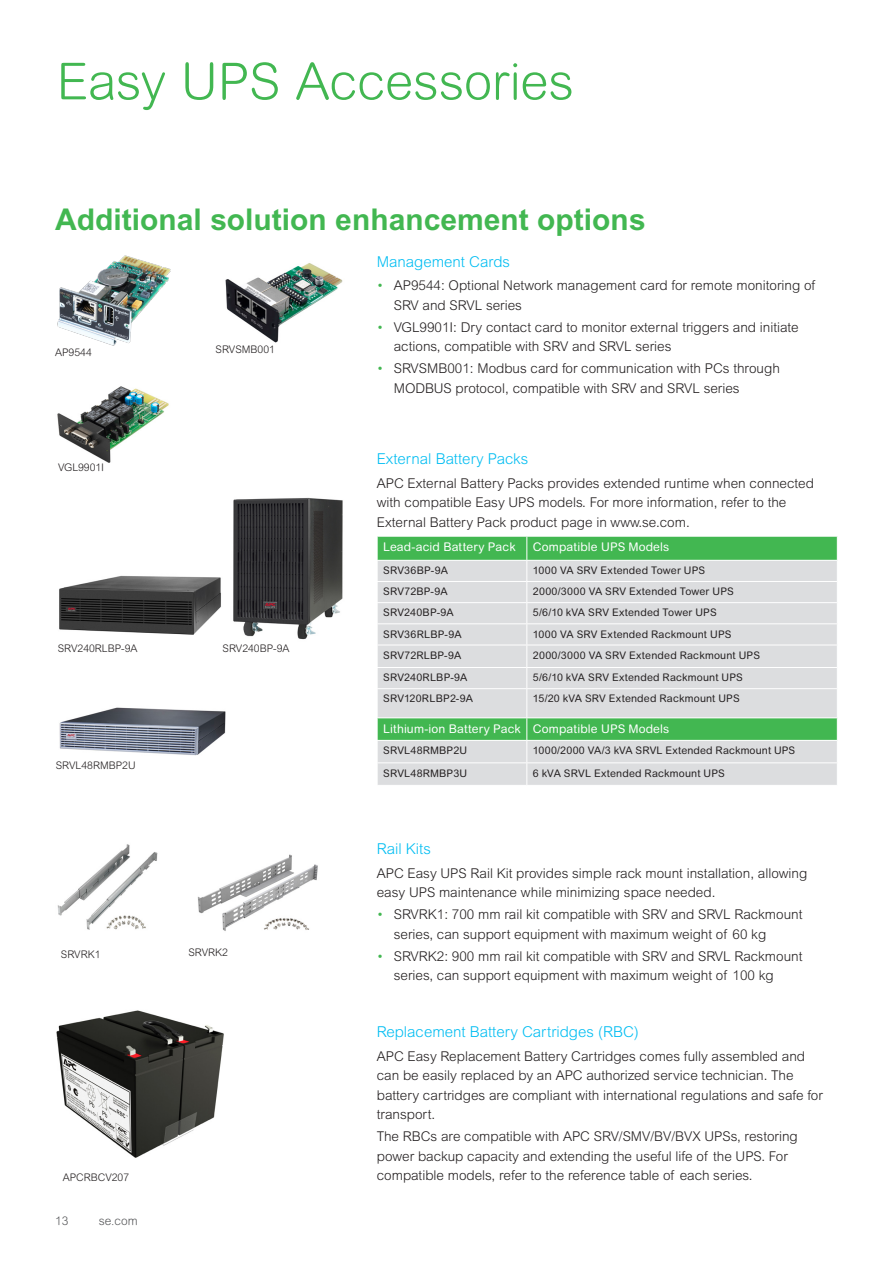
<style>
.page{position:relative;width:893px;height:1263px;background:#fff}
.page>*{position:absolute;margin:0;border:0;box-sizing:border-box;transform-origin:0 0}
.Page_Head{font:300 51px "Arial Rounded MT Pro";letter-spacing:-.005em;color:#42b751}
.Subhead_Style_1{font:700 30px "Arial MT Std";color:#42b751}
.Subhead_Style_1-2{font:300 15px "Arial MT Std";color:#01bdf2}
.Body_Copy_Bullet{font:300 13.5px/19.5px "Arial MT Std";color:#231f20}
.Body_Copy{font:12px "Arial Rounded MT Std";letter-spacing:.01em;color:#fff}
.url___LiO_footer{font:300 12px "Arial Rounded MT Pro";color:#57585a}
.Body_Copy-2{font:10.5px "Arial Rounded MT Std";letter-spacing:.02em;color:#231f20}
.t1{font:300 10.5px "Arial Rounded MT Std";color:#231f20}
.s1{color:#42b751}
</style>
<div class="page">
<img style="left:225px;top:263px;width:118px;height:80px">
<img style="left:197px;top:854px;width:121px;height:77px">
<img style="left:59px;top:575px;width:162px;height:60px">
<div style="left:378px;top:537px;width:459px;height:23px;background:#42b751"></div>
<svg style="left:378px;top:561px;width:459px;height:224px;background:#cdd9d1"></svg>
<hr style="left:377px;top:581px;width:150px;height:1px;background:#fff">
<hr style="left:377px;top:602px;width:150px;height:1px;background:#fff">
<hr style="left:377px;top:623px;width:150px;height:1px;background:#fff">
<hr style="left:377px;top:645px;width:150px;height:1px;background:#fff">
<hr style="left:377px;top:667px;width:150px;height:1px;background:#fff">
<hr style="left:377px;top:688px;width:150px;height:1px;background:#fff">
<hr style="left:377px;top:762px;width:150px;height:1px;background:#fff">
<hr style="left:527px;top:581px;width:311px;height:1px;background:#fff">
<hr style="left:527px;top:602px;width:311px;height:1px;background:#fff">
<hr style="left:527px;top:623px;width:311px;height:1px;background:#fff">
<hr style="left:527px;top:645px;width:311px;height:1px;background:#fff">
<hr style="left:527px;top:667px;width:311px;height:1px;background:#fff">
<hr style="left:527px;top:688px;width:311px;height:1px;background:#fff">
<hr style="left:527px;top:762px;width:311px;height:1px;background:#fff">
<hr style="left:377px;top:717px;width:150px;height:1px;background:#fff">
<svg style="left:377px;top:536px;width:1px;height:249px"></svg>
<hr style="left:377px;top:740px;width:150px;height:1px;background:#fff">
<hr style="left:527px;top:717px;width:311px;height:1px;background:#fff">
<svg style="left:526px;top:536px;width:1px;height:249px"></svg>
<svg style="left:837px;top:536px;width:1px;height:204px"></svg>
<hr style="left:527px;top:740px;width:311px;height:1px;background:#fff">
<img style="left:233px;top:497px;width:110px;height:143px">
<img style="left:59px;top:707px;width:167px;height:49px">
<img style="left:58px;top:256px;width:113px;height:89px">
<img style="left:56px;top:1010px;width:168px;height:148px">
<img style="left:57px;top:844px;width:101px;height:86px">
<img style="left:57px;top:386px;width:112px;height:77px">
<p class="Page_Head" style="left:57px;top:52px;width:519px">Easy UPS Accessories</p>
<p class="Subhead_Style_1" style="left:55px;top:202px;width:592px">Additional solution enhancement options</p>
<p class="Subhead_Style_1-2" style="left:377px;top:253px;width:135px">Management Cards</p>
<p class="Body_Copy_Bullet" style="left:394px;top:276px;width:423px;text-indent:-17px"><span class="s1">•</span> AP9544: Optional Network management card for remote monitoring of<br>SRV and SRVL series</p>
<p class="Body_Copy_Bullet" style="left:394px;top:317px;width:406px;text-indent:-17px"><span class="s1">•</span> VGL9901I: Dry contact card to monitor external triggers and initiate actions, compatible with SRV and SRVL series</p>
<p class="Body_Copy_Bullet" style="left:394px;top:359px;width:388px;text-indent:-17px"><span class="s1">•</span> SRVSMB001: Modbus card for communication with PCs through<br>MODBUS protocol, compatible with SRV and SRVL series</p>
<p class="t1" style="left:216px;top:344px;width:61px">SRVSMB001</p>
<p class="t1" style="left:55px;top:346px;width:38px">AP9544</p>
<p class="t1" style="left:58px;top:461px;width:48px">VGL9901I</p>
<p class="t1" style="left:58px;top:642px;width:81px">SRV240RLBP-9A</p>
<p class="t1" style="left:56px;top:759px;width:81px">SRVL48RMBP2U</p>
<p class="t1" style="left:223px;top:642px;width:68px">SRV240BP-9A</p>
<p class="t1" style="left:61px;top:948px;width:41px">SRVRK1</p>
<p class="t1" style="left:188px;top:946px;width:41px">SRVRK2</p>
<p class="t1" style="left:63px;top:1171px;width:68px">APCRBCV207</p>
<p class="url___LiO_footer" style="left:55px;top:1214px;width:15px">13</p>
<p class="url___LiO_footer" style="left:99px;top:1214px;width:40px">se.com</p>
<p class="Subhead_Style_1-2" style="left:377px;top:450px;width:153px">External Battery Packs</p>
<p class="Body_Copy_Bullet" style="left:377px;top:473px;width:439px">APC External Battery Packs provides extended runtime when connected with compatible Easy UPS models. For more information, refer to the<br>External Battery Pack product page in www.se.com.</p>
<p class="Body_Copy" style="left:383px;top:540px;width:134px">Lead-acid Battery Pack</p>
<p class="Body_Copy" style="left:533px;top:540px;width:138px">Compatible UPS Models</p>
<p class="Body_Copy-2" style="left:383px;top:564px;width:66px">SRV36BP-9A</p>
<p class="Body_Copy-2" style="left:533px;top:564px;width:174px">1000 VA SRV Extended Tower UPS</p>
<p class="Body_Copy-2" style="left:383px;top:585px;width:66px">SRV72BP-9A</p>
<p class="Body_Copy-2" style="left:533px;top:585px;width:203px">2000/3000 VA SRV Extended Tower UPS</p>
<p class="Body_Copy-2" style="left:383px;top:606px;width:72px">SRV240BP-9A</p>
<p class="Body_Copy-2" style="left:533px;top:606px;width:185px">5/6/10 kVA SRV Extended Tower UPS</p>
<p class="Body_Copy-2" style="left:383px;top:628px;width:80px">SRV36RLBP-9A</p>
<p class="Body_Copy-2" style="left:533px;top:628px;width:200px">1000 VA SRV Extended Rackmount UPS</p>
<p class="Body_Copy-2" style="left:383px;top:649px;width:80px">SRV72RLBP-9A</p>
<p class="Body_Copy-2" style="left:533px;top:649px;width:229px">2000/3000 VA SRV Extended Rackmount UPS</p>
<p class="Body_Copy-2" style="left:383px;top:671px;width:86px">SRV240RLBP-9A</p>
<p class="Body_Copy-2" style="left:533px;top:671px;width:212px">5/6/10 kVA SRV Extended Rackmount UPS</p>
<p class="Body_Copy-2" style="left:383px;top:693px;width:91px">SRV120RLBP2-9A</p>
<p class="Body_Copy-2" style="left:533px;top:693px;width:208px">15/20 kVA SRV Extended Rackmount UPS</p>
<p class="Body_Copy" style="left:383px;top:721px;width:139px">Lithium-ion Battery Pack</p>
<p class="Body_Copy" style="left:533px;top:721px;width:138px">Compatible UPS Models</p>
<p class="Body_Copy-2" style="left:383px;top:744px;width:86px">SRVL48RMBP2U</p>
<p class="Body_Copy-2" style="left:533px;top:744px;width:264px">1000/2000 VA/3 kVA SRVL Extended Rackmount UPS</p>
<p class="Body_Copy-2" style="left:383px;top:767px;width:86px">SRVL48RMBP3U</p>
<p class="Body_Copy-2" style="left:533px;top:767px;width:194px">6 kVA SRVL Extended Rackmount UPS</p>
<p class="Subhead_Style_1-2" style="left:377px;top:840px;width:56px">Rail Kits</p>
<p class="Body_Copy_Bullet" style="left:377px;top:863px;width:432px">APC Easy UPS Rail Kit provides simple rack mount installation, allowing easy UPS maintenance while minimizing space needed.</p>
<p class="Body_Copy_Bullet" style="left:394px;top:905px;width:410px;text-indent:-17px"><span class="s1">•</span> SRVRK1: 700 mm rail kit compatible with SRV and SRVL Rackmount series, can support equipment with maximum weight of 60 kg</p>
<p class="Body_Copy_Bullet" style="left:394px;top:946px;width:410px;text-indent:-17px"><span class="s1">•</span> SRVRK2: 900 mm rail kit compatible with SRV and SRVL Rackmount series, can support equipment with maximum weight of 100 kg</p>
<p class="Subhead_Style_1-2" style="left:377px;top:1023px;width:264px">Replacement Battery Cartridges (RBC)</p>
<p class="Body_Copy_Bullet" style="left:377px;top:1046px;width:448px">APC Easy Replacement Battery Cartridges comes fully assembled and can be easily replaced by an APC authorized service technician. The battery cartridges are compliant with international regulations and safe for transport.</p>
<p class="Body_Copy_Bullet" style="left:377px;top:1127px;width:423px">The RBCs are compatible with APC SRV/SMV/BV/BVX UPSs, restoring power backup capacity and extending the useful life of the UPS. For compatible models, refer to the reference table of each series.</p>
</div>
